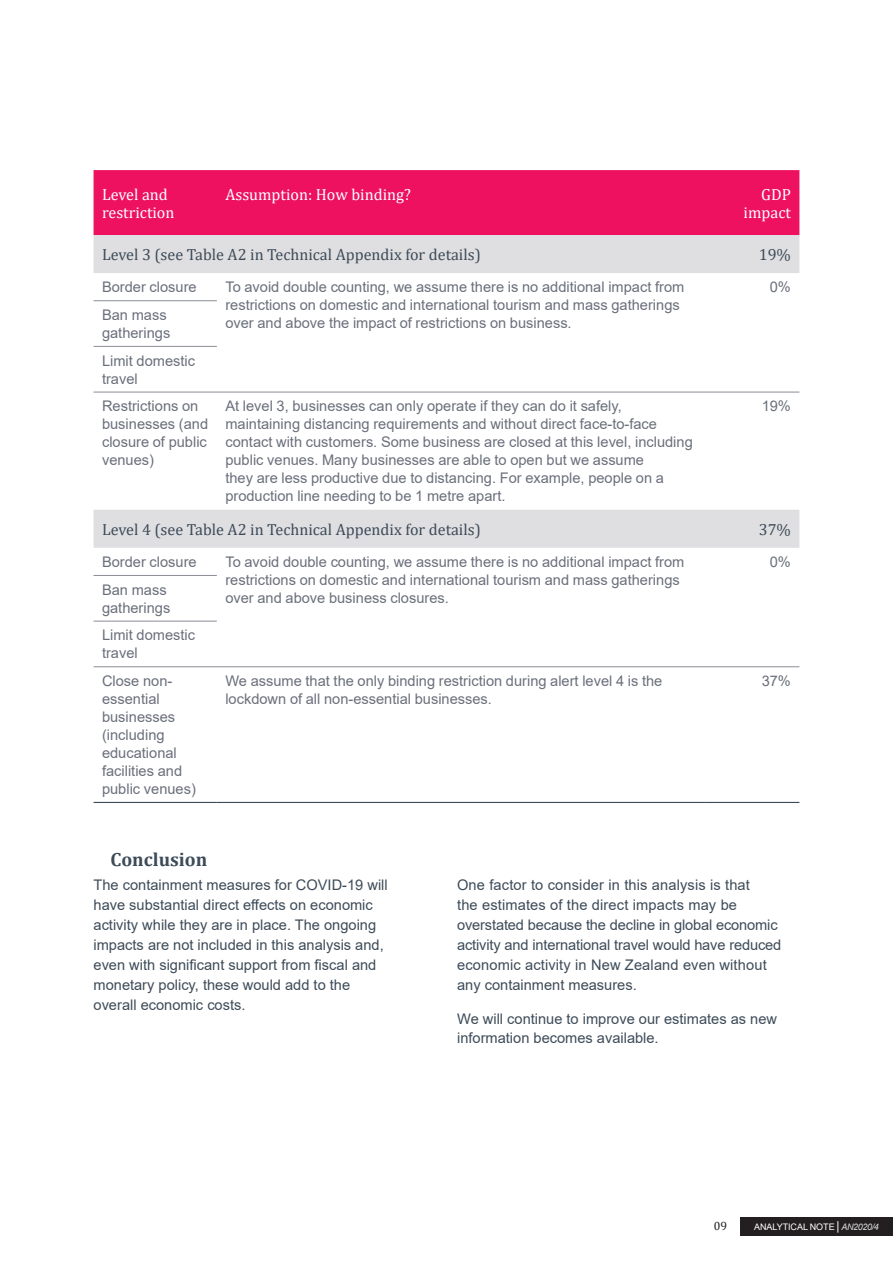
<style>
.page{position:relative;width:893px;height:1263px;background:#fff}
.page>*{position:absolute;margin:0;border:0;box-sizing:border-box;transform-origin:0 0}
.Subhead_1_no_span{font:700 19.2px "Cambria";color:#3d4b58}
.Table_subhead{font:16.2px "Cambria";color:#3d4b58}
.TAble_head{font:16.2px/18.6px "Cambria";color:#fff}
.table_copy{font:14.7px/18px "Arial";color:#6a6f7b}
.body_copy{font:14.7px/19.8px "Arial";color:#3d4b58}
.t1{font:12px "Cambria Math";color:#231f20}
.t2{font:9px "Arial";letter-spacing:-.005em;color:#fff}
.s1{font-size:12px}
.s2{font-style:italic;color:#dadcdd}
</style>
<div class="page">
<div style="left:740px;top:1218px;width:153px;height:18px;background:#231f20"></div>
<div style="left:94px;top:170px;width:705px;height:65px;background:#ed1160"></div>
<svg style="left:94px;top:235px;width:705px;height:313px"></svg>
<hr style="left:94px;top:802px;width:123px;height:1px;background:#3d4b58">
<hr style="left:217px;top:802px;width:489px;height:1px;background:#3d4b58">
<hr style="left:706px;top:802px;width:93px;height:1px;background:#3d4b58">
<hr style="left:217px;top:392px;width:489px;height:1px;background:#8b8d98">
<hr style="left:706px;top:392px;width:93px;height:1px;background:#8b8d98">
<hr style="left:217px;top:666px;width:489px;height:1px;background:#8b8d98">
<hr style="left:706px;top:666px;width:93px;height:1px;background:#8b8d98">
<hr style="left:94px;top:300px;width:123px;height:1px;background:#8b8d98">
<hr style="left:94px;top:346px;width:123px;height:1px;background:#8b8d98">
<hr style="left:94px;top:392px;width:123px;height:1px;background:#8b8d98">
<hr style="left:94px;top:575px;width:123px;height:1px;background:#8b8d98">
<hr style="left:94px;top:621px;width:123px;height:1px;background:#8b8d98">
<hr style="left:94px;top:666px;width:123px;height:1px;background:#8b8d98">
<p class="TAble_head" style="left:102px;top:185px;width:74px">Level and restriction</p>
<p class="TAble_head" style="left:225px;top:185px;width:187px">Assumption: How binding?</p>
<p class="TAble_head" style="left:744px;top:185px;width:49px;text-align:right">GDP impact</p>
<p class="Table_subhead" style="left:102px;top:245px;width:380px">Level 3 (see Table A2 in Technical Appendix for details)</p>
<p class="Table_subhead" style="left:759px;top:245px;width:34px">19%</p>
<p class="table_copy" style="left:102px;top:278px;width:96px">Border closure</p>
<p class="table_copy" style="left:225px;top:278px;width:460px">To avoid double counting, we assume there is no additional impact from restrictions on domestic and international tourism and mass gatherings over and above the impact of restrictions on business.</p>
<p class="table_copy" style="left:770px;top:278px;width:23px">0%</p>
<p class="table_copy" style="left:102px;top:306px;width:70px">Ban mass gatherings</p>
<p class="table_copy" style="left:102px;top:351px;width:95px">Limit domestic travel</p>
<p class="table_copy" style="left:102px;top:397px;width:108px">Restrictions on businesses (and closure of public venues)</p>
<p class="table_copy" style="left:225px;top:397px;width:469px">At level 3, businesses can only operate if they can do it safely, maintaining distancing requirements and without direct face-to-face contact with customers. Some business are closed at this level, including public venues. Many businesses are able to open but we assume<br>they are less productive due to distancing. For example, people on a production line needing to be 1 metre apart.</p>
<p class="table_copy" style="left:762px;top:397px;width:31px">19%</p>
<p class="Table_subhead" style="left:102px;top:520px;width:380px">Level 4 (see Table A2 in Technical Appendix for details)</p>
<p class="Table_subhead" style="left:759px;top:520px;width:34px">37%</p>
<p class="table_copy" style="left:102px;top:553px;width:96px">Border closure</p>
<p class="table_copy" style="left:225px;top:553px;width:460px">To avoid double counting, we assume there is no additional impact from restrictions on domestic and international tourism and mass gatherings over and above business closures.</p>
<p class="table_copy" style="left:770px;top:553px;width:23px">0%</p>
<p class="table_copy" style="left:102px;top:580px;width:70px">Ban mass gatherings</p>
<p class="table_copy" style="left:102px;top:626px;width:95px">Limit domestic travel</p>
<p class="table_copy" style="left:102px;top:672px;width:95px">Close non&shy;essential businesses (including educational facilities and public venues)</p>
<p class="table_copy" style="left:225px;top:672px;width:439px">We assume that the only binding restriction during alert level 4 is the lockdown of all non-essential businesses.</p>
<p class="table_copy" style="left:762px;top:672px;width:31px">37%</p>
<p class="Subhead_1_no_span" style="left:111px;top:846px;width:98px">Conclusion</p>
<p class="body_copy" style="left:94px;top:875px;width:296px">The containment measures for COVID-19 will have substantial direct effects on economic activity while they are in place. The ongoing impacts are not included in this analysis and, even with significant support from fiscal and monetary policy, these would add to the overall economic costs.</p>
<p class="body_copy" style="left:457px;top:875px;width:326px">One factor to consider in this analysis is that<br>the estimates of the direct impacts may be overstated because the decline in global economic activity and international travel would have reduced economic activity in New Zealand even without any containment measures.</p>
<p class="body_copy" style="left:457px;top:1008px;width:321px">We will continue to improve our estimates as new information becomes available.</p>
<p class="t1" style="left:714px;top:1219px;width:15px">09</p>
<p class="t2" style="left:754px;top:1221px;width:126px">ANALYTICAL NOTE <span class="s1">|</span> <span class="s2">AN2020/4</span></p>
</div>
